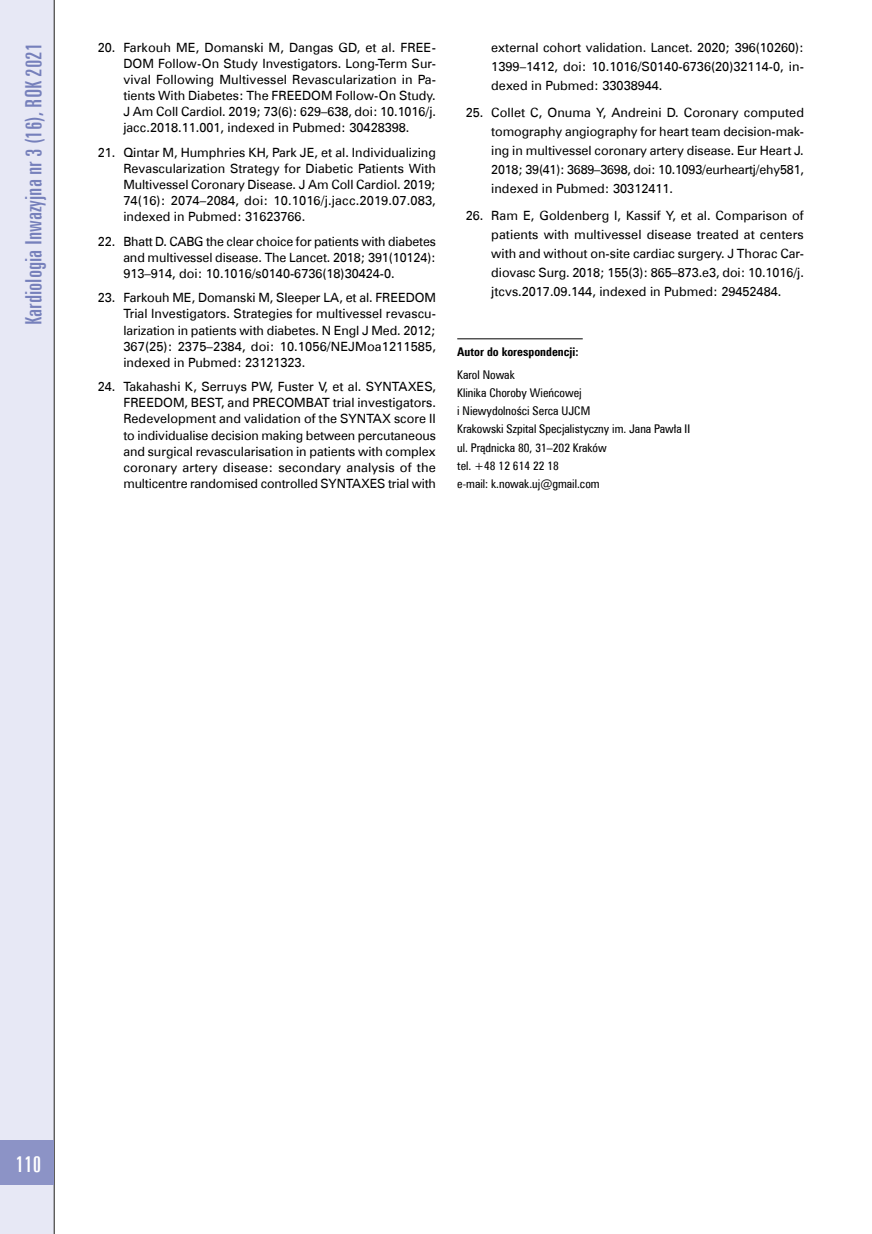
<style>
.page{position:relative;width:872px;height:1234px;background:#fff}
.page>*{position:absolute;margin:0;border:0;box-sizing:border-box;transform-origin:0 0}
.t1{font:22.5px "Zurich X Cn EU";color:#7680bb;scale:1.07 1}
.t2{font:22.5px "Zurich X Cn EU";color:#fff;scale:1.07 1}
.t3{font:12.75px/16px "Zurich EU";color:#000;text-align:justify}
.t4{font:12px/18.1px "Zurich Cn EU";color:#000}
.t5{font:700 12px "Zurich Cn EU";color:#000}
</style>
<div class="page">
<div style="left:0;top:0;width:54px;height:1233px;background:#e7e8f5"></div>
<hr style="left:54px;top:0;width:1px;height:1233px;background:#1d1c18">
<div style="left:0;top:1140px;width:54px;height:44px;background:#8c93c6"></div>
<hr style="left:457px;top:338px;width:126px;height:1px;background:#000">
<h1 class="t1" style="left:20px;top:325px;width:265px;rotate:-90deg">Kardiologia Inwazyjna nr 3 (16), ROK 2021</h1>
<p class="t3" style="left:123px;top:39px;width:314px;text-indent:-26px">20. Farkouh ME, Domanski M, Dangas GD, et al. FREE-DOM Follow-On Study Investigators. Long-Term Sur&shy;vival Following Multivessel Revascularization in Pa&shy;tients With Diabetes: The FREEDOM Follow-On Study.<br>J Am Coll Cardiol. 2019; 73(6): 629–638, doi: 10.1016/j. jacc.2018.11.001, indexed in Pubmed: 30428398.</p>
<p class="t3" style="left:123px;top:144px;width:314px;text-indent:-26px">21. Qintar M, Humphries KH, Park JE, et al. Individualizing Revascularization Strategy for Diabetic Patients With Multivessel Coronary Disease. J Am Coll Cardiol. 2019; 74(16): 2074–2084, doi: 10.1016/j.jacc.2019.07.083, indexed in Pubmed: 31623766.</p>
<p class="t3" style="left:123px;top:233px;width:314px;text-indent:-26px">22. Bhatt D. CABG the clear choice for patients with diabetes and multivessel disease. The Lancet. 2018; 391(10124):<br>913–914, doi: 10.1016/s0140-6736(18)30424-0.</p>
<p class="t3" style="left:123px;top:289px;width:314px;text-indent:-26px">23. Farkouh ME, Domanski M, Sleeper LA, et al. FREEDOM Trial Investigators. Strategies for multivessel revascu&shy;larization in patients with diabetes. N Engl J Med. 2012; 367(25): 2375–2384, doi: 10.1056/NEJMoa1211585, indexed in Pubmed: 23121323.</p>
<p class="t3" style="left:123px;top:378px;width:314px;text-indent:-26px">24. Takahashi K, Serruys PW, Fuster V, et al. SYNTAXES, FREEDOM, BEST, and PRECOMBAT trial investigators.<br>Redevelopment and validation of the SYNTAX score II to individualise decision making between percutaneous and surgical revascularisation in patients with complex coronary artery disease: secondary analysis of the multicentre randomised controlled SYNTAXES trial with</p>
<p class="t3" style="left:491px;top:38px;width:314px;line-height:18.9px">external cohort validation. Lancet. 2020; 396(10260):<br>1399–1412, doi: 10.1016/S0140-6736(20)32114-0, in&shy;dexed in Pubmed: 33038944.</p>
<p class="t3" style="left:491px;top:103px;width:314px;line-height:18.9px;text-indent:-26px">25. Collet C, Onuma Y, Andreini D. Coronary computed tomography angiography for heart team decision-mak&shy;ing in multivessel coronary artery disease. Eur Heart J.<br>2018; 39(41): 3689–3698, doi: 10.1093/eurheartj/ehy581, indexed in Pubmed: 30312411.</p>
<p class="t3" style="left:491px;top:206px;width:314px;line-height:18.9px;text-indent:-26px">26. Ram E, Goldenberg I, Kassif Y, et al. Comparison of patients with multivessel disease treated at centers with and without on-site cardiac surgery. J Thorac Car&shy;diovasc Surg. 2018; 155(3): 865–873.e3, doi: 10.1016/j. jtcvs.2017.09.144, indexed in Pubmed: 29452484.</p>
<p class="t5" style="left:457px;top:344px;width:123px">Autor do korespondencji:</p>
<p class="t4" style="left:457px;top:365px;width:234px">Karol Nowak<br>Klinika Choroby Wieńcowej<br>i Niewydolności Serca UJCM<br>Krakowski Szpital Specjalistyczny im. Jana Pawła II ul. Prądnicka 80, 31–202 Kraków<br>tel. +48 12 614 22 18<br>e-mail: k.nowak.uj@gmail.com</p>
<h1 class="t2" style="left:16px;top:1150px;width:25px">110</h1>
</div>
